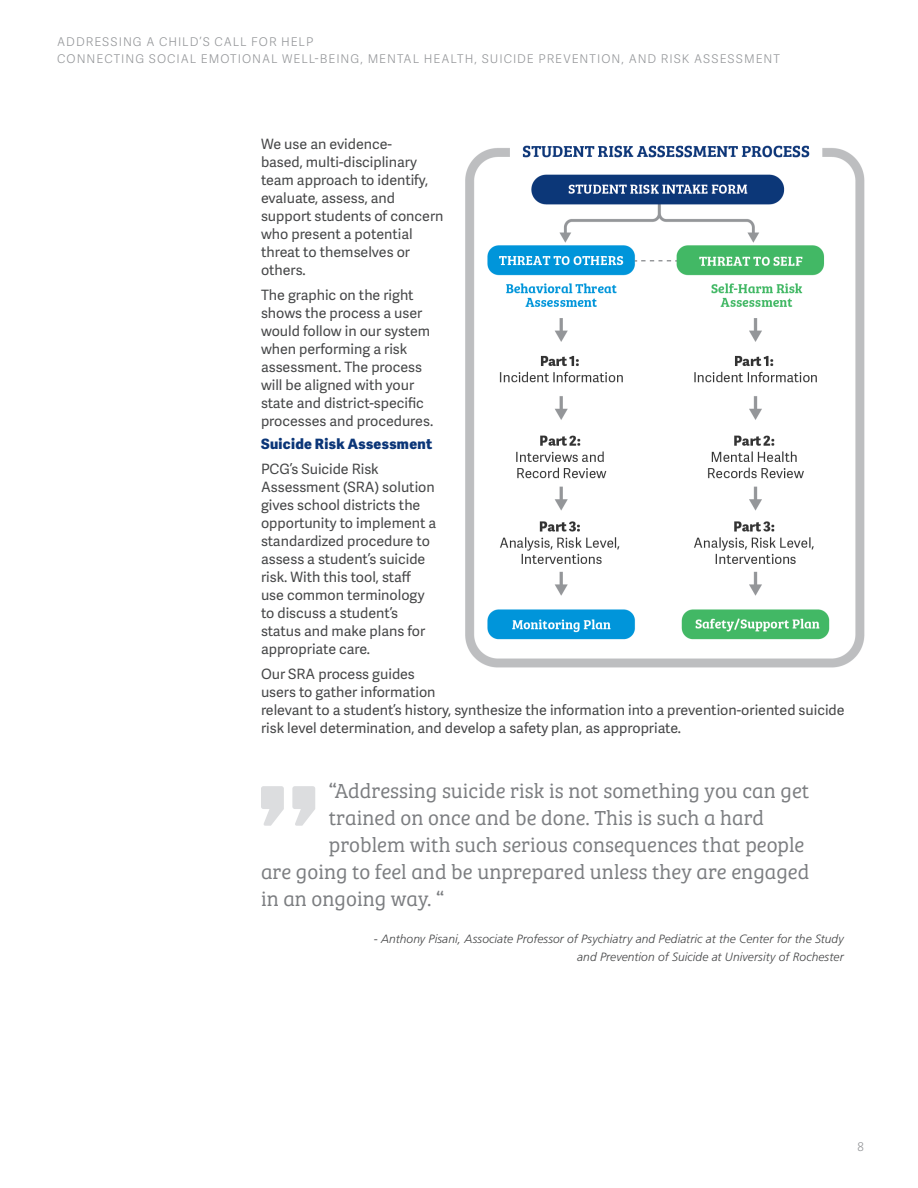
<style>
.page{position:relative;width:918px;height:1188px;background:#fff}
.page>*{position:absolute;margin:0;border:0;box-sizing:border-box;transform-origin:0 0}
.Quotes{font:21px "Bree Serif Lt";color:#7c7e81}
.Body_Copy{font:14.25px/18px "Adelle Sans";color:#464748}
.Header_2{font:14.25px "Adelle Sans Eb";letter-spacing:.025em;color:#0b3678}
.Author_of_Quote{font:italic 300 12px/18px "Frutiger LT Std";letter-spacing:.005em;color:#464748;text-align:right}
.t1{font:12px/16.8px "Adelle Sans Lt";letter-spacing:.085em;color:#939598}
</style>
<div class="page">
<svg style="left:261px;top:786px;width:23px;height:40px"></svg>
<svg style="left:292px;top:786px;width:23px;height:40px"></svg>
<img style="left:465px;top:145px;width:400px;height:523px">
<p class="t1" style="left:57px;top:33px;width:724px">ADDRESSING A CHILD’S CALL FOR HELP<br>CONNECTING SOCIAL EMOTIONAL WELL-BEING, MENTAL HEALTH, SUICIDE PREVENTION, AND RISK ASSESSMENT</p>
<p class="Body_Copy" style="left:261px;top:135px;width:184px">We use an evidence-<br>based, multi-disciplinary team approach to identify, evaluate, assess, and support students of concern who present a potential threat to themselves or others.</p>
<p class="Body_Copy" style="left:261px;top:285px;width:174px">The graphic on the right shows the process a user would follow in our system when performing a risk assessment. The process will be aligned with your state and district-specific processes and procedures.</p>
<p class="Header_2" style="left:261px;top:434px;width:173px">Suicide Risk Assessment</p>
<p class="Body_Copy" style="left:261px;top:459px;width:177px">PCG’s Suicide Risk<br>Assessment (SRA) solution gives school districts the opportunity to implement a standardized procedure to assess a student’s suicide risk. With this tool, staff use common terminology to discuss a student’s status and make plans for appropriate care.</p>
<p class="Body_Copy" style="left:261px;top:664px;width:585px">Our SRA process guides<br>users to gather information<br>relevant to a student’s history, synthesize the information into a prevention-oriented suicide risk level determination, and develop a safety plan, as appropriate.</p>
<p class="Quotes" style="left:329px;top:776px;width:482px">“Addressing suicide risk is not something you can get</p>
<p class="Quotes" style="left:329px;top:803px;width:437px">trained on once and be done. This is such a hard</p>
<p class="Quotes" style="left:329px;top:830px;width:477px">problem with such serious consequences that people</p>
<p class="Quotes" style="left:261px;top:857px;width:550px">are going to feel and be unprepared unless they are engaged</p>
<p class="Quotes" style="left:261px;top:884px;width:185px">in an ongoing way. “</p>
<p class="Author_of_Quote" style="left:374px;top:930px;width:471px">- Anthony Pisani, Associate Professor of Psychiatry and Pediatric at the Center for the Study and Prevention of Suicide at University of Rochester</p>
<p class="t1" style="left:858px;top:1138px;width:8px">8</p>
</div>
